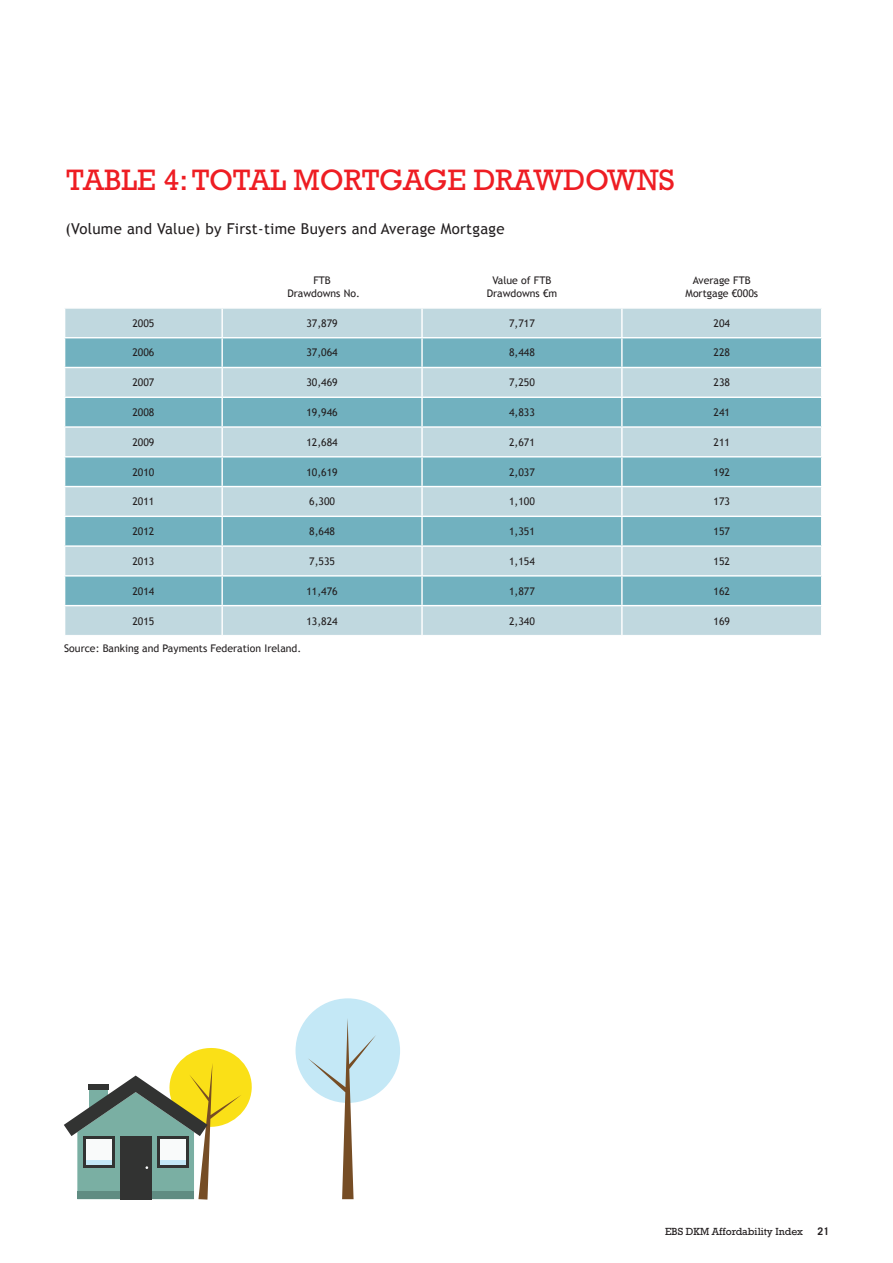
<style>
.page{position:relative;width:893px;height:1263px;background:#fff}
.page>*{position:absolute;margin:0;border:0;box-sizing:border-box;transform-origin:0 0}
.headings{font:30px "Rockwell Std";color:#ee1d23}
.headings-2{font:15px "Trebuchet MS";letter-spacing:.02em;color:#231f20}
.footnotes{font:10.5px/12.6px "Trebuchet MS";color:#231f20;text-align:center}
.t1{font:10.5px "Rockwell Std";color:#231f20}
.t2{font:700 10.5px "Trade Gothic LT Std";color:#231f20}
</style>
<div class="page">
<svg style="left:64px;top:308px;width:758px;height:327px;background:#a1c9d2"></svg>
<svg style="left:64px;top:1048px;width:188px;height:151px"></svg>
<div style="left:160px;top:1160px;width:26px;height:5px;background:#c4e8f6"></div>
<div style="left:86px;top:1160px;width:26px;height:5px;background:#c4e8f6"></div>
<div style="left:296px;top:998px;width:104px;height:105px;background:#c4e8f6;border-radius:50%"></div>
<svg style="left:308px;top:1019px;width:68px;height:180px"></svg>
<p class="headings" style="left:67px;top:163px;width:610px">TABLE 4: TOTAL MORTGAGE DRAWDOWNS</p>
<p class="headings-2" style="left:65px;top:220px;width:441px">(Volume and Value) by First-time Buyers and Average Mortgage</p>
<p class="footnotes" style="left:313px;top:274px;width:19px">FTB</p>
<p class="footnotes" style="left:287px;top:287px;width:74px">Drawdowns No.</p>
<p class="footnotes" style="left:487px;top:274px;width:72px">Value of FTB<br>Drawdowns €m</p>
<p class="footnotes" style="left:685px;top:274px;width:74px">Average FTB<br>Mortgage €000s</p>
<p class="footnotes" style="left:132px;top:317px;width:24px">2005</p>
<p class="footnotes" style="left:306px;top:317px;width:33px">37,879</p>
<p class="footnotes" style="left:509px;top:317px;width:27px">7,717</p>
<p class="footnotes" style="left:714px;top:317px;width:18px">204</p>
<p class="footnotes" style="left:132px;top:347px;width:24px">2006</p>
<p class="footnotes" style="left:306px;top:347px;width:33px">37,064</p>
<p class="footnotes" style="left:509px;top:347px;width:27px">8,448</p>
<p class="footnotes" style="left:714px;top:347px;width:18px">228</p>
<p class="footnotes" style="left:132px;top:376px;width:24px">2007</p>
<p class="footnotes" style="left:306px;top:376px;width:33px">30,469</p>
<p class="footnotes" style="left:509px;top:376px;width:27px">7,250</p>
<p class="footnotes" style="left:714px;top:376px;width:18px">238</p>
<p class="footnotes" style="left:132px;top:406px;width:24px">2008</p>
<p class="footnotes" style="left:306px;top:406px;width:33px">19,946</p>
<p class="footnotes" style="left:509px;top:406px;width:27px">4,833</p>
<p class="footnotes" style="left:714px;top:406px;width:18px">241</p>
<p class="footnotes" style="left:132px;top:436px;width:24px">2009</p>
<p class="footnotes" style="left:306px;top:436px;width:33px">12,684</p>
<p class="footnotes" style="left:509px;top:436px;width:27px">2,671</p>
<p class="footnotes" style="left:714px;top:436px;width:18px">211</p>
<p class="footnotes" style="left:132px;top:466px;width:24px">2010</p>
<p class="footnotes" style="left:306px;top:466px;width:33px">10,619</p>
<p class="footnotes" style="left:509px;top:466px;width:27px">2,037</p>
<p class="footnotes" style="left:714px;top:466px;width:18px">192</p>
<p class="footnotes" style="left:132px;top:495px;width:24px">2011</p>
<p class="footnotes" style="left:309px;top:495px;width:27px">6,300</p>
<p class="footnotes" style="left:509px;top:495px;width:27px">1,100</p>
<p class="footnotes" style="left:714px;top:495px;width:18px">173</p>
<p class="footnotes" style="left:132px;top:525px;width:24px">2012</p>
<p class="footnotes" style="left:309px;top:525px;width:27px">8,648</p>
<p class="footnotes" style="left:509px;top:525px;width:27px">1,351</p>
<p class="footnotes" style="left:714px;top:525px;width:18px">157</p>
<p class="footnotes" style="left:132px;top:555px;width:24px">2013</p>
<p class="footnotes" style="left:309px;top:555px;width:27px">7,535</p>
<p class="footnotes" style="left:509px;top:555px;width:27px">1,154</p>
<p class="footnotes" style="left:714px;top:555px;width:18px">152</p>
<p class="footnotes" style="left:132px;top:585px;width:24px">2014</p>
<p class="footnotes" style="left:306px;top:585px;width:33px">11,476</p>
<p class="footnotes" style="left:509px;top:585px;width:27px">1,877</p>
<p class="footnotes" style="left:714px;top:585px;width:18px">162</p>
<p class="footnotes" style="left:132px;top:615px;width:24px">2015</p>
<p class="footnotes" style="left:306px;top:615px;width:33px">13,824</p>
<p class="footnotes" style="left:509px;top:615px;width:27px">2,340</p>
<p class="footnotes" style="left:714px;top:615px;width:18px">169</p>
<p class="footnotes" style="left:64px;top:642px;width:239px">Source: Banking and Payments Federation Ireland.</p>
<p class="t1" style="left:665px;top:1225px;width:140px">EBS DKM Affordability Index</p>
<p class="t2" style="left:818px;top:1225px;width:13px">21</p>
</div>
